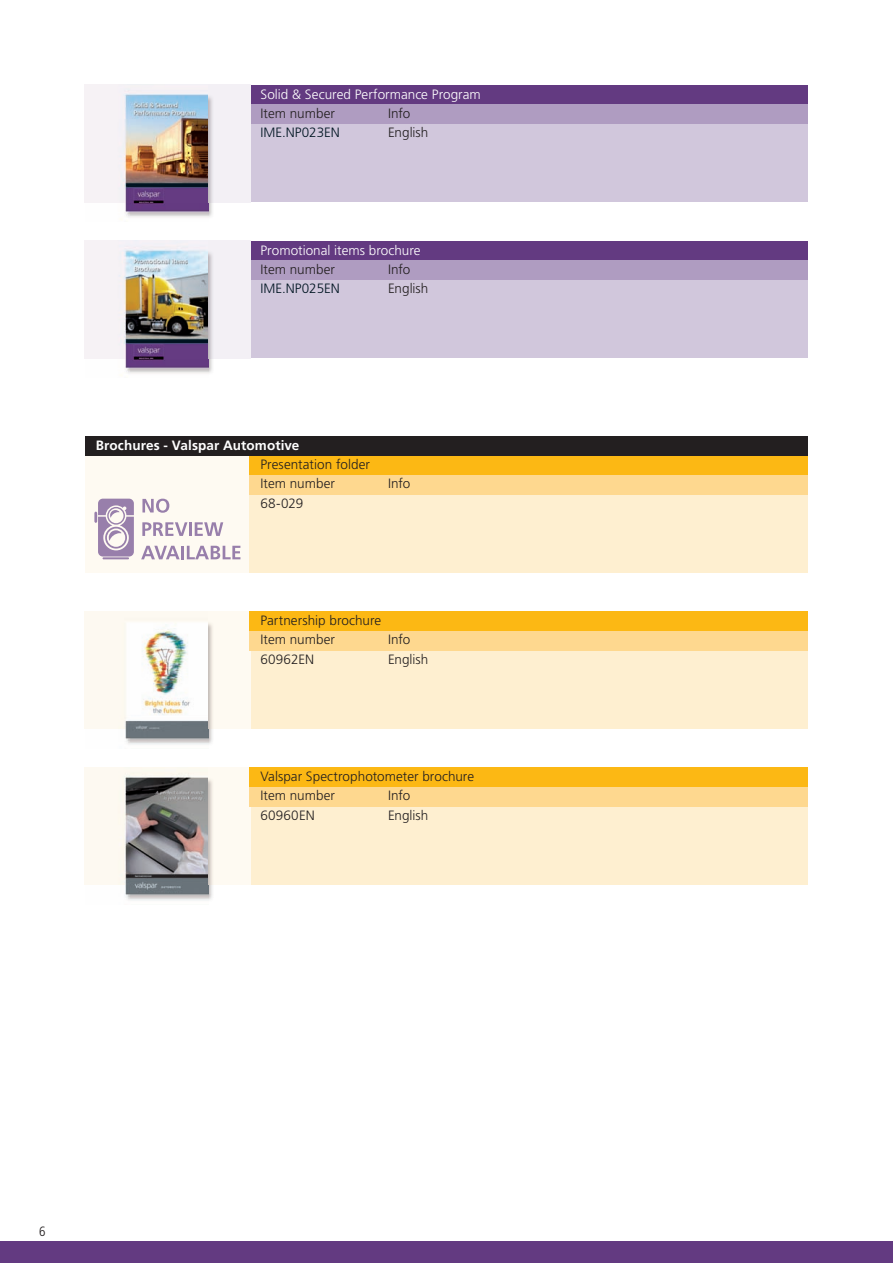
<style>
.page{position:relative;width:893px;height:1263px;background:#fff}
.page>*{position:absolute;margin:0;border:0;box-sizing:border-box;transform-origin:0 0}
.t1{font:300 13.5px "Frutiger";color:#231f20}
.t2{font:300 13.5px "Frutiger";color:#fff}
.t3{font:700 13.5px "Frutiger";letter-spacing:.01em;color:#fff}
.t4{font:300 13.5px "Frutiger";color:#001522}
.t5{font:300 condensed 13.5px "Frutiger";color:#231f20}
</style>
<div class="page">
<div style="left:0;top:1242px;width:893px;height:21px;background:#633a81"></div>
<div style="left:250px;top:105px;width:558px;height:97px;background:#d1c7dc"></div>
<div style="left:250px;top:261px;width:558px;height:97px;background:#d1c7dc"></div>
<div style="left:250px;top:85px;width:558px;height:20px;background:#633a81"></div>
<div style="left:250px;top:241px;width:558px;height:20px;background:#633a81"></div>
<div style="left:250px;top:105px;width:558px;height:19px;background:#af9cc1"></div>
<div style="left:250px;top:261px;width:558px;height:19px;background:#af9cc1"></div>
<img style="left:85px;top:241px;width:165px;height:133px">
<img style="left:85px;top:85px;width:165px;height:132px">
<div style="left:85px;top:456px;width:165px;height:117px;background:#fefaf2"></div>
<div style="left:250px;top:475px;width:558px;height:98px;background:#feefd0"></div>
<div style="left:250px;top:631px;width:558px;height:98px;background:#feefd0"></div>
<div style="left:250px;top:787px;width:558px;height:98px;background:#feefd0"></div>
<img style="left:85px;top:611px;width:165px;height:134px">
<img style="left:85px;top:767px;width:165px;height:134px">
<div style="left:250px;top:456px;width:558px;height:19px;background:#fcb814"></div>
<div style="left:250px;top:612px;width:558px;height:19px;background:#fcb814"></div>
<div style="left:250px;top:768px;width:558px;height:19px;background:#fcb814"></div>
<div style="left:250px;top:475px;width:558px;height:20px;background:#fed88f"></div>
<div style="left:250px;top:631px;width:558px;height:20px;background:#fed88f"></div>
<div style="left:250px;top:787px;width:558px;height:20px;background:#fed88f"></div>
<div style="left:85px;top:436px;width:723px;height:20px;background:#231f20"></div>
<svg style="left:142px;top:499px;width:27px;height:14px"></svg>
<svg style="left:142px;top:522px;width:45px;height:14px"></svg>
<hr style="left:189px;top:522px;width:3px;height:14px;background:#987fab">
<svg style="left:195px;top:522px;width:28px;height:14px"></svg>
<svg style="left:141px;top:546px;width:99px;height:13px"></svg>
<svg style="left:94px;top:499px;width:40px;height:60px"></svg>
<p class="t2" style="left:260px;top:86px;width:222px">Solid &amp; Secured Performance Program</p>
<p class="t1" style="left:260px;top:106px;width:76px">Item number</p>
<p class="t1" style="left:388px;top:106px;width:24px">Info</p>
<p class="t4" style="left:260px;top:125px;width:81px">IME.NP023EN</p>
<p class="t1" style="left:388px;top:125px;width:42px">English</p>
<p class="t2" style="left:260px;top:242px;width:162px">Promotional items brochure</p>
<p class="t1" style="left:260px;top:262px;width:76px">Item number</p>
<p class="t1" style="left:388px;top:262px;width:24px">Info</p>
<p class="t4" style="left:260px;top:281px;width:81px">IME.NP025EN</p>
<p class="t1" style="left:388px;top:281px;width:42px">English</p>
<p class="t3" style="left:96px;top:437px;width:205px">Brochures - Valspar Automotive</p>
<p class="t1" style="left:260px;top:476px;width:76px">Item number</p>
<p class="t1" style="left:388px;top:476px;width:24px">Info</p>
<p class="t1" style="left:260px;top:496px;width:45px">68-029</p>
<p class="t1" style="left:260px;top:457px;width:111px">Presentation folder</p>
<p class="t1" style="left:260px;top:613px;width:122px">Partnership brochure</p>
<p class="t1" style="left:260px;top:632px;width:76px">Item number</p>
<p class="t1" style="left:388px;top:632px;width:24px">Info</p>
<p class="t1" style="left:260px;top:652px;width:55px">60962EN</p>
<p class="t1" style="left:388px;top:652px;width:42px">English</p>
<p class="t1" style="left:260px;top:769px;width:215px">Valspar Spectrophotometer brochure</p>
<p class="t1" style="left:260px;top:788px;width:76px">Item number</p>
<p class="t1" style="left:388px;top:788px;width:24px">Info</p>
<p class="t1" style="left:260px;top:808px;width:56px">60960EN</p>
<p class="t1" style="left:388px;top:808px;width:42px">English</p>
<p class="t5" style="left:39px;top:1223px;width:8px">6</p>
</div>
